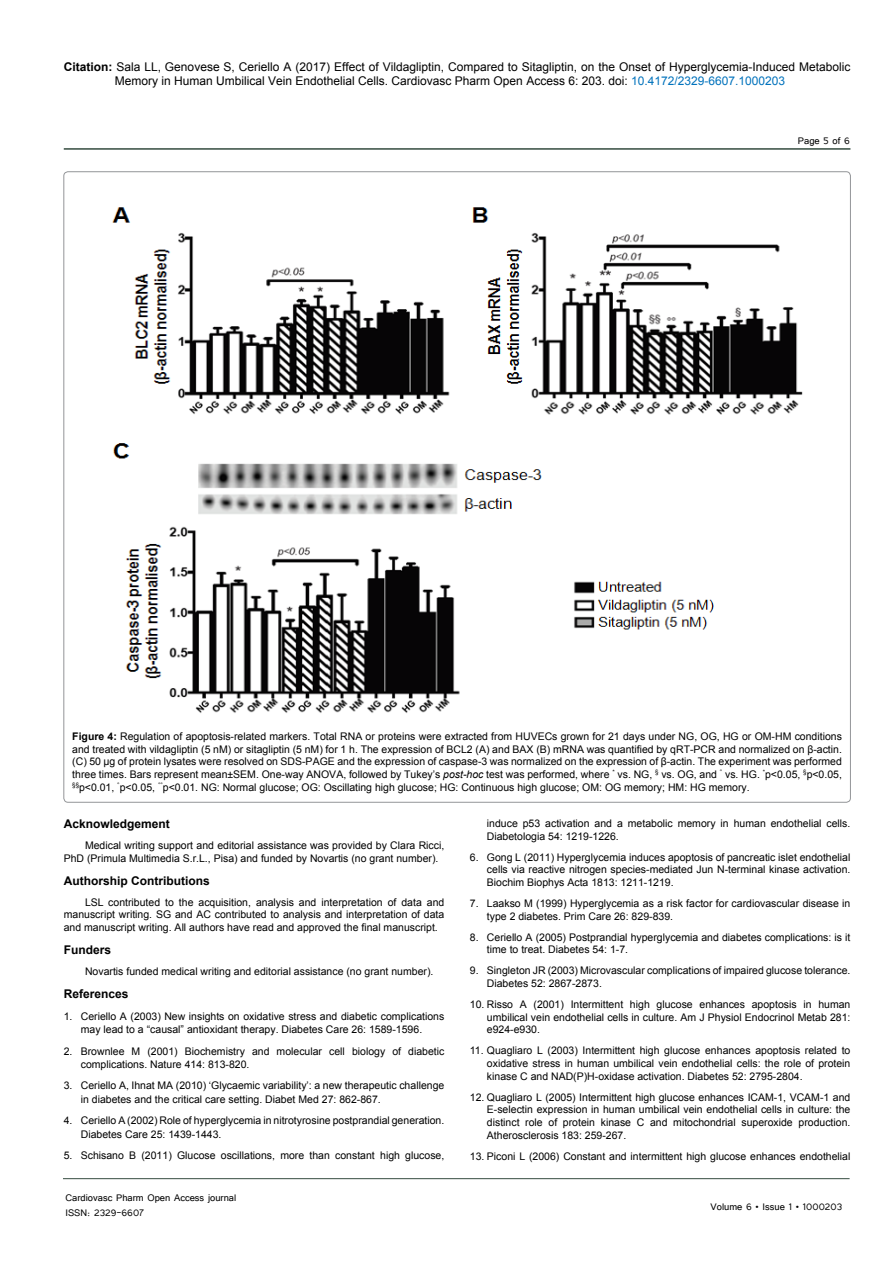
<style>
.page{position:relative;width:893px;height:1263px;background:#fff}
.page>*{position:absolute;margin:0;border:0;box-sizing:border-box;transform-origin:0 0}
.t1{font:12px/14.4px "Arial";color:#000}
.t2{font:12px/14.4px "Tunga";color:#000}
.t3{font:700 12px "Arial";color:#000}
.t4{font:10.5px/12.6px "Arial";color:#000}
.s1{font-weight:700}
.s2{color:#0072bc}
.s3{font-style:italic}
</style>
<div class="page">
<hr style="left:63px;top:1178px;width:787px;height:1px;background:#344b3f">
<hr style="left:64px;top:148px;width:786px;height:2px;background:#344b3f">
<img style="left:112px;top:207px;width:691px;height:506px">
<p class="t1" style="left:115px;top:60px;width:737px;text-indent:-51px"><span class="s1">Citation:</span> Sala LL, Genovese S, Ceriello A (2017) Effect of Vildagliptin, Compared to Sitagliptin, on the Onset of Hyperglycemia-Induced Metabolic<br>Memory in Human Umbilical Vein Endothelial Cells. Cardiovasc Pharm Open Access 6: 203. doi: <span class="s2">10.4172/2329-6607.1000203</span></p>
<p class="t2" style="left:798px;top:133px;width:53px">Page 5 of 6</p>
<p class="t4" style="left:72px;top:730px;width:771px;text-align:justify"><span class="s1">Figure 4:</span> Regulation of apoptosis-related markers. Total RNA or proteins were extracted from HUVECs grown for 21 days under NG, OG, HG or OM-HM conditions and treated with vildagliptin (5 nM) or sitagliptin (5 nM) for 1 h. The expression of BCL2 (A) and BAX (B) mRNA was quantified by qRT-PCR and normalized on β-actin. (C) 50 µg of protein lysates were resolved on SDS-PAGE and the expression of caspase-3 was normalized on the expression of β-actin. The experiment was performed three times. Bars represent mean±SEM. One-way ANOVA, followed by Tukey’s <span class="s3">post-hoc</span> test was performed, where <sup>*</sup> vs. NG, <sup>§</sup> vs. OG, and <sup>°</sup> vs. HG. <sup>*</sup>p&lt;0.05, <sup>§</sup>p&lt;0.05, <sup>§§</sup>p&lt;0.01, <sup>°</sup>p&lt;0.05, <sup>°°</sup>p&lt;0.01. NG: Normal glucose; OG: Oscillating high glucose; HG: Continuous high glucose; OM: OG memory; HM: HG memory.</p>
<p class="t3" style="left:64px;top:816px;width:108px">Acknowledgement</p>
<p class="t4" style="left:64px;top:839px;width:382px;text-indent:21px">Medical writing support and editorial assistance was provided by Clara Ricci,<br>PhD (Primula Multimedia S.r.L., Pisa) and funded by Novartis (no grant number).</p>
<p class="t3" style="left:64px;top:872px;width:147px">Authorship Contributions</p>
<p class="t4" style="left:64px;top:896px;width:382px;text-align:justify;text-indent:21px">LSL contributed to the acquisition, analysis and interpretation of data and manuscript writing. SG and AC contributed to analysis and interpretation of data and manuscript writing. All authors have read and approved the final manuscript.</p>
<p class="t3" style="left:64px;top:942px;width:49px">Funders</p>
<p class="t4" style="left:85px;top:965px;width:350px">Novartis funded medical writing and editorial assistance (no grant number).</p>
<p class="t3" style="left:64px;top:986px;width:66px">References</p>
<p class="t4" style="left:64px;top:1009px;width:382px;line-height:13.2px;text-align:center">1. Ceriello A (2003) New insights on oxidative stress and diabetic complications may lead to a “causal” antioxidant therapy. Diabetes Care 26: 1589-1596.</p>
<p class="t4" style="left:81px;top:1044px;width:365px;line-height:13.2px;text-indent:-17px">2. Brownlee M (2001) Biochemistry and molecular cell biology of diabetic complications. Nature 414: 813-820.</p>
<p class="t4" style="left:81px;top:1079px;width:365px;line-height:13.2px;text-indent:-17px">3. Ceriello A, Ihnat MA (2010) ‘Glycaemic variability’: a new therapeutic challenge in diabetes and the critical care setting. Diabet Med 27: 862-867.</p>
<p class="t4" style="left:81px;top:1114px;width:365px;line-height:13.2px;text-indent:-17px">4. Ceriello A (2002) Role of hyperglycemia in nitrotyrosine postprandial generation.<br>Diabetes Care 25: 1439-1443.</p>
<p class="t4" style="left:64px;top:1149px;width:382px">5. Schisano B (2011) Glucose oscillations, more than constant high glucose,</p>
<p class="t2" style="left:65px;top:1190px;width:172px">Cardiovasc Pharm Open Access journal<br>ISSN: 2329-6607</p>
<p class="t4" style="left:487px;top:817px;width:365px">induce p53 activation and a metabolic memory in human endothelial cells.<br>Diabetologia 54: 1219-1226.</p>
<p class="t4" style="left:487px;top:851px;width:365px;text-align:justify;text-indent:-17px">6. Gong L (2011) Hyperglycemia induces apoptosis of pancreatic islet endothelial cells via reactive nitrogen species-mediated Jun N-terminal kinase activation.<br>Biochim Biophys Acta 1813: 1211-1219.</p>
<p class="t4" style="left:487px;top:897px;width:365px;text-indent:-17px">7. Laakso M (1999) Hyperglycemia as a risk factor for cardiovascular disease in type 2 diabetes. Prim Care 26: 829-839.</p>
<p class="t4" style="left:487px;top:931px;width:365px;text-indent:-17px">8. Ceriello A (2005) Postprandial hyperglycemia and diabetes complications: is it time to treat. Diabetes 54: 1-7.</p>
<p class="t4" style="left:487px;top:964px;width:365px;text-indent:-17px">9. Singleton JR (2003) Microvascular complications of impaired glucose tolerance.<br>Diabetes 52: 2867-2873.</p>
<p class="t4" style="left:487px;top:998px;width:365px;text-align:justify;text-indent:-17px">10. Risso A (2001) Intermittent high glucose enhances apoptosis in human umbilical vein endothelial cells in culture. Am J Physiol Endocrinol Metab 281: e924-e930.</p>
<p class="t4" style="left:487px;top:1044px;width:365px;text-align:justify;text-indent:-17px">11. Quagliaro L (2003) Intermittent high glucose enhances apoptosis related to oxidative stress in human umbilical vein endothelial cells: the role of protein kinase C and NAD(P)H-oxidase activation. Diabetes 52: 2795-2804.</p>
<p class="t4" style="left:487px;top:1091px;width:365px;text-align:justify;text-indent:-17px">12. Quagliaro L (2005) Intermittent high glucose enhances ICAM-1, VCAM-1 and E-selectin expression in human umbilical vein endothelial cells in culture: the distinct role of protein kinase C and mitochondrial superoxide production.<br>Atherosclerosis 183: 259-267.</p>
<p class="t4" style="left:470px;top:1150px;width:382px">13. Piconi L (2006) Constant and intermittent high glucose enhances endothelial</p>
<p class="t2" style="left:711px;top:1199px;width:133px">Volume 6 • Issue 1 • 1000203</p>
</div>
